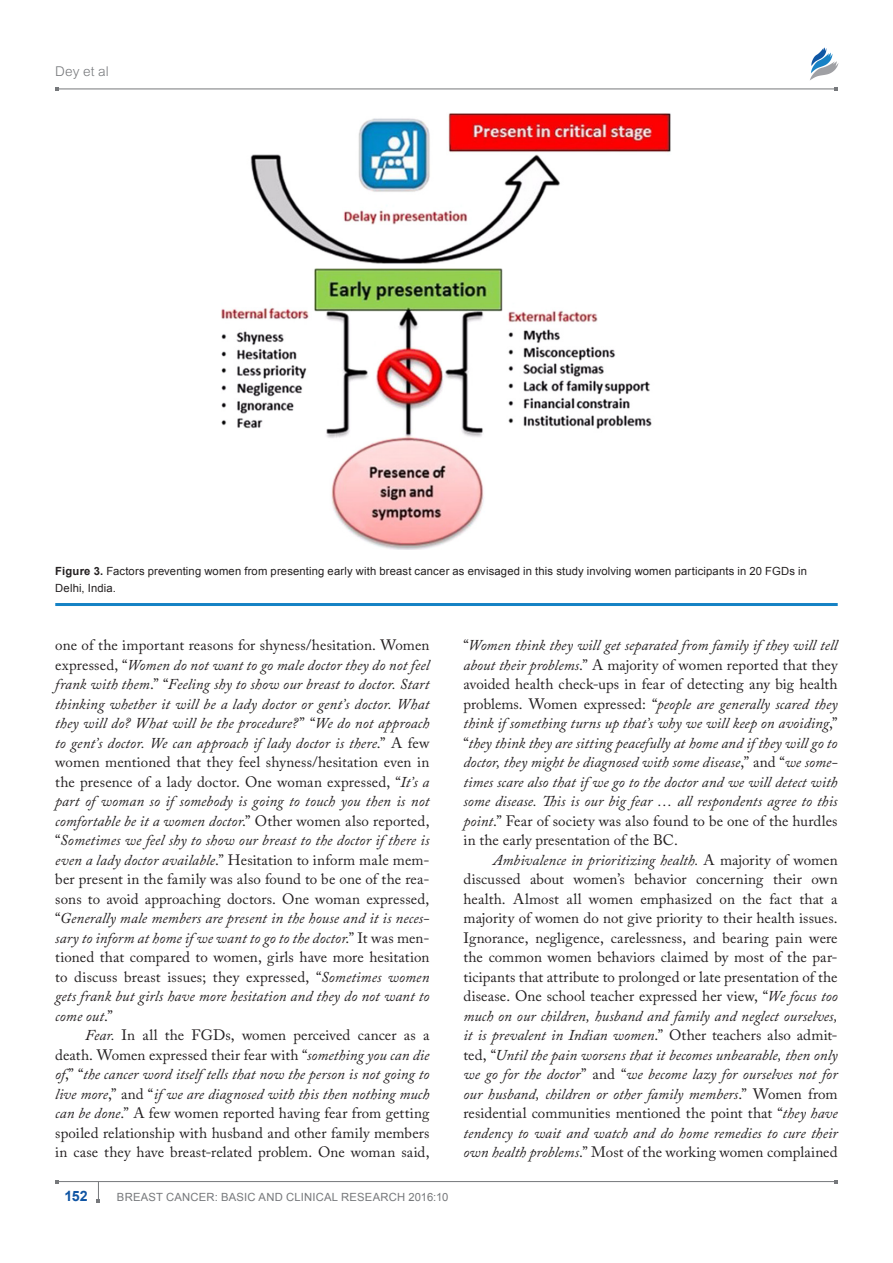
<style>
.page{position:relative;width:893px;height:1263px;background:#fff}
.page>*{position:absolute;margin:0;border:0;box-sizing:border-box;transform-origin:0 0}
.Heading3{font:italic 15px/19.5px "Adobe Caslon Pro";letter-spacing:.005em;color:#231f20;text-align:justify}
.Heading3-2{font:15px/19.5px "Adobe Caslon Pro";color:#231f20;text-align:justify}
.t1{font:700 14.25px "Arial";color:#1055a4}
.t2{font:300 13.5px "Arial MT Std";color:#76787b}
.FigureCaption{font:11.25px/16.5px "Arial";letter-spacing:.015em;color:#231f20}
.t3{font:11.25px "Arial";letter-spacing:.02em;color:#76787b}
.s1{font-weight:700}
.s2{font-style:normal}
.s3{font-style:italic}
</style>
<div class="page">
<hr style="left:57px;top:89px;width:779px;height:1px;background:#76787b">
<hr style="left:57px;top:1181px;width:779px;height:1px;background:#76787b">
<img style="left:810px;top:47px;width:29px;height:33px">
<svg style="left:97px;top:1182px;width:3px;height:20px"></svg>
<hr style="left:55px;top:603px;width:783px;height:3px;background:#1582c5">
<img style="left:222px;top:113px;width:449px;height:436px">
<p class="t2" style="left:55px;top:63px;width:55px">Dey et al</p>
<p class="FigureCaption" style="left:55px;top:563px;width:753px"><span class="s1">Figure 3.</span> Factors preventing women from presenting early with breast cancer as envisaged in this study involving women participants in 20 FGDs in<br>Delhi, India.</p>
<p class="Heading3" style="left:55px;top:635px;width:376px"><span class="s2">one of the important reasons for shyness/hesitation. Women expressed, “</span>Women do not want to go male doctor they do not feel frank with them<span class="s2">.” “</span>Feeling shy to show our breast to doctor. Start thinking whether it will be a lady doctor or gent’s doctor. What they will do? What will be the procedure?<span class="s2">” “</span>We do not approach to gent’s doctor. We can approach if lady doctor is there<span class="s2">.” A few women mentioned that they feel shyness/hesitation even in the presence of a lady doctor. One woman expressed, “</span>It’s a part of woman so if somebody is going to touch you then is not comfortable be it a women doctor<span class="s2">.” Other women also reported, “</span>Sometimes we feel shy to show our breast to the doctor if there is even a lady doctor available<span class="s2">.” Hesitation to inform male mem&shy;ber present in the family was also found to be one of the rea&shy;sons to avoid approaching doctors. One woman expressed, “</span>Generally male members are present in the house and it is neces&shy;sary to inform at home if we want to go to the doctor<span class="s2">.” It was men&shy;tioned that compared to women, girls have more hesitation to discuss breast issues; they expressed, “</span>Sometimes women gets frank but girls have more hesitation and they do not want to come out<span class="s2">.”</span></p>
<p class="Heading3-2" style="left:55px;top:1025px;width:376px;text-indent:30px"><span class="s3">Fear.</span> In all the FGDs, women perceived cancer as a death. Women expressed their fear with “<span class="s3">something you can die of</span>,” “<span class="s3">the cancer word itself tells that now the person is not going to live more</span>,” and “<span class="s3">if we are diagnosed with this then nothing much can be done</span>.” A few women reported having fear from getting spoiled relationship with husband and other family members in case they have breast-related problem. One woman said,</p>
<p class="t1" style="left:64px;top:1186px;width:25px">152</p>
<p class="t3" style="left:117px;top:1189px;width:333px">Breast Cancer: Basic and Clinical Research 2016:10</p>
<p class="Heading3" style="left:463px;top:635px;width:376px"><span class="s2">“</span>Women think they will get separated from family if they will tell about their problems<span class="s2">.” A majority of women reported that they avoided health check-ups in fear of detecting any big health problems. Women expressed: “</span>people are generally scared they think if something turns up that’s why we will keep on avoiding<span class="s2">,” “</span>they think they are sitting peacefully at home and if they will go to doctor, they might be diagnosed with some disease<span class="s2">,” and “</span>we some&shy;times scare also that if we go to the doctor and we will detect with some disease. This is our big fear … all respondents agree to this point<span class="s2">.” Fear of society was also found to be one of the hurdles in the early presentation of the BC.</span></p>
<p class="Heading3-2" style="left:463px;top:850px;width:376px;text-indent:30px"><span class="s3">Ambivalence in prioritizing health.</span> A majority of women discussed about women’s behavior concerning their own health. Almost all women emphasized on the fact that a majority of women do not give priority to their health issues.<br>Ignorance, negligence, carelessness, and bearing pain were the common women behaviors claimed by most of the par&shy;ticipants that attribute to prolonged or late presentation of the disease. One school teacher expressed her view, “<span class="s3">We focus too much on our children, husband and family and neglect ourselves, it is prevalent in Indian women</span>.” Other teachers also admit&shy;ted, “<span class="s3">Until the pain worsens that it becomes unbearable, then only we go for the doctor</span>” and “<span class="s3">we become lazy for ourselves not for our husband, children or other family members</span>.” Women from residential communities mentioned the point that “<span class="s3">they have tendency to wait and watch and do home remedies to cure their own health problems</span>.” Most of the working women complained</p>
</div>
